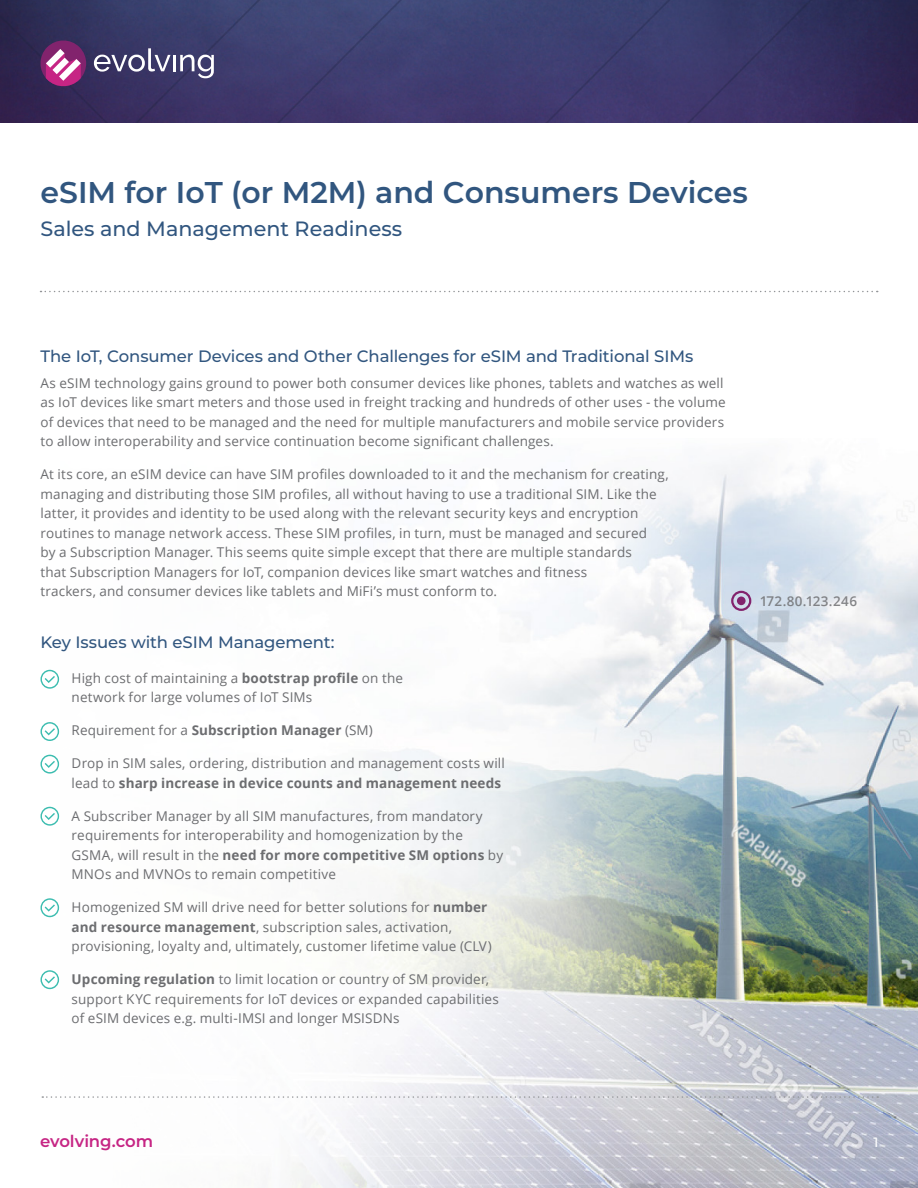
<style>
.page{position:relative;width:918px;height:1188px;background:#fff}
.page>*{position:absolute;margin:0;border:0;box-sizing:border-box;transform-origin:0 0}
.Data_Sheet_Main_Titl{font:600 30px "Montserrat";color:#31567f}
.Data_Sheet_Main_Titl-2{font:500 20.7px "Montserrat";color:#31567f}
.Section_Header{font:500 16.5px "Montserrat";letter-spacing:-.005em;color:#31567f}
.Footer_Website{font:600 16.5px "Montserrat";letter-spacing:-.005em;color:#c62584}
.Body_Text{font:13.5px/19.5px "Open Sans";letter-spacing:.01em;color:#6c6d70}
.t1{font:600 13.5px "Open Sans";letter-spacing:.03em;color:#6c6d70}
.Footer_Website-2{font:500 13.5px "Montserrat";color:#fff}
.s1{font-weight:700}
</style>
<div class="page">
<img style="left:291px;top:459px;width:627px;height:729px">
<img style="left:0;top:0;width:918px;height:123px">
<svg style="left:40px;top:291px;width:838px;height:1px"></svg>
<svg style="left:42px;top:1096px;width:836px;height:2px"></svg>
<svg style="left:38px;top:38px;width:50px;height:50px;background:#874780"></svg>
<svg style="left:94px;top:48px;width:77px;height:24px"></svg>
<hr style="left:173px;top:55px;width:3px;height:16px;background:#fff">
<svg style="left:180px;top:55px;width:34px;height:23px"></svg>
<svg style="left:41px;top:670px;width:18px;height:19px"></svg>
<svg style="left:41px;top:722px;width:18px;height:19px"></svg>
<svg style="left:41px;top:807px;width:18px;height:19px"></svg>
<svg style="left:41px;top:898px;width:18px;height:19px"></svg>
<svg style="left:41px;top:970px;width:18px;height:19px"></svg>
<svg style="left:41px;top:755px;width:18px;height:19px"></svg>
<div style="left:731px;top:591px;width:20px;height:20px;border:2px solid #82236d;border-radius:50%"></div>
<div style="left:737px;top:597px;width:9px;height:8px;background:#82236d;border-radius:50%"></div>
<p class="Data_Sheet_Main_Titl" style="left:40px;top:171px;width:709px">eSIM for IoT (or M2M) and Consumers Devices</p>
<p class="Data_Sheet_Main_Titl-2" style="left:40px;top:214px;width:363px">Sales and Management Readiness</p>
<p class="Section_Header" style="left:40px;top:344px;width:654px">The IoT, Consumer Devices and Other Challenges for eSIM and Traditional SIMs</p>
<p class="Body_Text" style="left:40px;top:373px;width:687px">As eSIM technology gains ground to power both consumer devices like phones, tablets and watches as well as IoT devices like smart meters and those used in freight tracking and hundreds of other uses - the volume of devices that need to be managed and the need for multiple manufacturers and mobile service providers to allow interoperability and service continuation become significant challenges.</p>
<p class="Body_Text" style="left:40px;top:464px;width:630px">At its core, an eSIM device can have SIM profiles downloaded to it and the mechanism for creating, managing and distributing those SIM profiles, all without having to use a traditional SIM. Like the latter, it provides and identity to be used along with the relevant security keys and encryption routines to manage network access. These SIM profiles, in turn, must be managed and secured<br>by a Subscription Manager. This seems quite simple except that there are multiple standards<br>that Subscription Managers for IoT, companion devices like smart watches and fitness<br>trackers, and consumer devices like tablets and MiFi’s must conform to.</p>
<p class="Section_Header" style="left:40px;top:630px;width:295px">Key Issues with eSIM Management:</p>
<p class="Body_Text" style="left:72px;top:668px;width:333px">High cost of maintaining a <span class="s1">bootstrap profile</span> on the network for large volumes of IoT SIMs</p>
<p class="Body_Text" style="left:72px;top:720px;width:303px">Requirement for a <span class="s1">Subscription Manager</span> (SM)</p>
<p class="Body_Text" style="left:72px;top:753px;width:435px">Drop in SIM sales, ordering, distribution and management costs will lead to <span class="s1">sharp increase in device counts and management needs</span></p>
<p class="Body_Text" style="left:72px;top:806px;width:433px">A Subscriber Manager by all SIM manufactures, from mandatory requirements for interoperability and homogenization by the GSMA, will result in the <span class="s1">need for more competitive SM options</span> by MNOs and MVNOs to remain competitive</p>
<p class="Body_Text" style="left:72px;top:897px;width:422px">Homogenized SM will drive need for better solutions for <span class="s1">number and resource management</span>, subscription sales, activation, provisioning, loyalty and, ultimately, customer lifetime value (CLV)</p>
<p class="Body_Text" style="left:72px;top:969px;width:429px"><span class="s1">Upcoming regulation</span> to limit location or country of SM provider, support KYC requirements for IoT devices or expanded capabilities of eSIM devices e.g. multi-IMSI and longer MSISDNs</p>
<p class="t1" style="left:759px;top:592px;width:99px">172.80.123.246</p>
<p class="Footer_Website" style="left:40px;top:1130px;width:115px">evolving.com</p>
<p class="Footer_Website-2" style="left:873px;top:1133px;width:6px">1</p>
</div>
